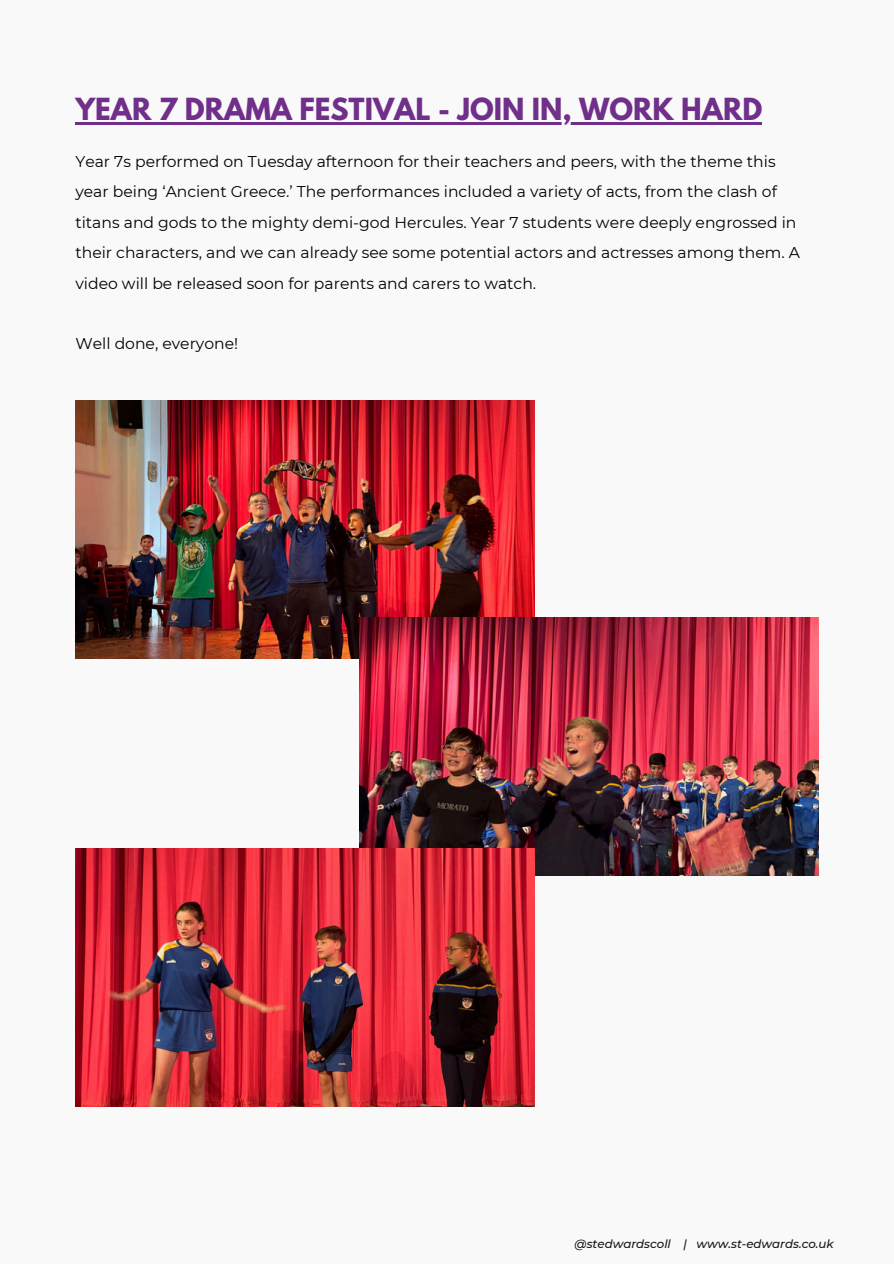
<style>
.page{position:relative;width:894px;height:1264px;background:#fff}
.page>*{position:absolute;margin:0;border:0;box-sizing:border-box;transform-origin:0 0}
.t1{font:700 27px "League Spartan";color:#702f8a}
.t2{font:15.6px/30.3px "Montserrat";color:#000}
.t3{font:italic 500 11.7px "Montserrat";color:#171310}
</style>
<div class="page">
<div style="left:0;top:0;width:893px;height:1263px;background:#f9f9f9"></div>
<img style="left:75px;top:401px;width:459px;height:257px">
<img style="left:359px;top:617px;width:459px;height:258px">
<img style="left:75px;top:848px;width:459px;height:258px">
<hr style="left:75px;top:122px;width:687px;height:2px;background:#702f8a">
<p class="t1" style="left:75px;top:96px;width:688px">YEAR 7 DRAMA FESTIVAL - JOIN IN, WORK HARD</p>
<p class="t2" style="left:75px;top:146px;width:725px">Year 7s performed on Tuesday afternoon for their teachers and peers, with the theme this year being ‘Ancient Greece.’ The performances included a variety of acts, from the clash of titans and gods to the mighty demi-god Hercules. Year 7 students were deeply engrossed in their characters, and we can already see some potential actors and actresses among them. A video will be released soon for parents and carers to watch.</p>
<p class="t2" style="left:75px;top:329px;width:164px">Well done, everyone!</p>
<p class="t3" style="left:574px;top:1236px;width:260px">@stedwardscoll | www.st-edwards.co.uk</p>
</div>
